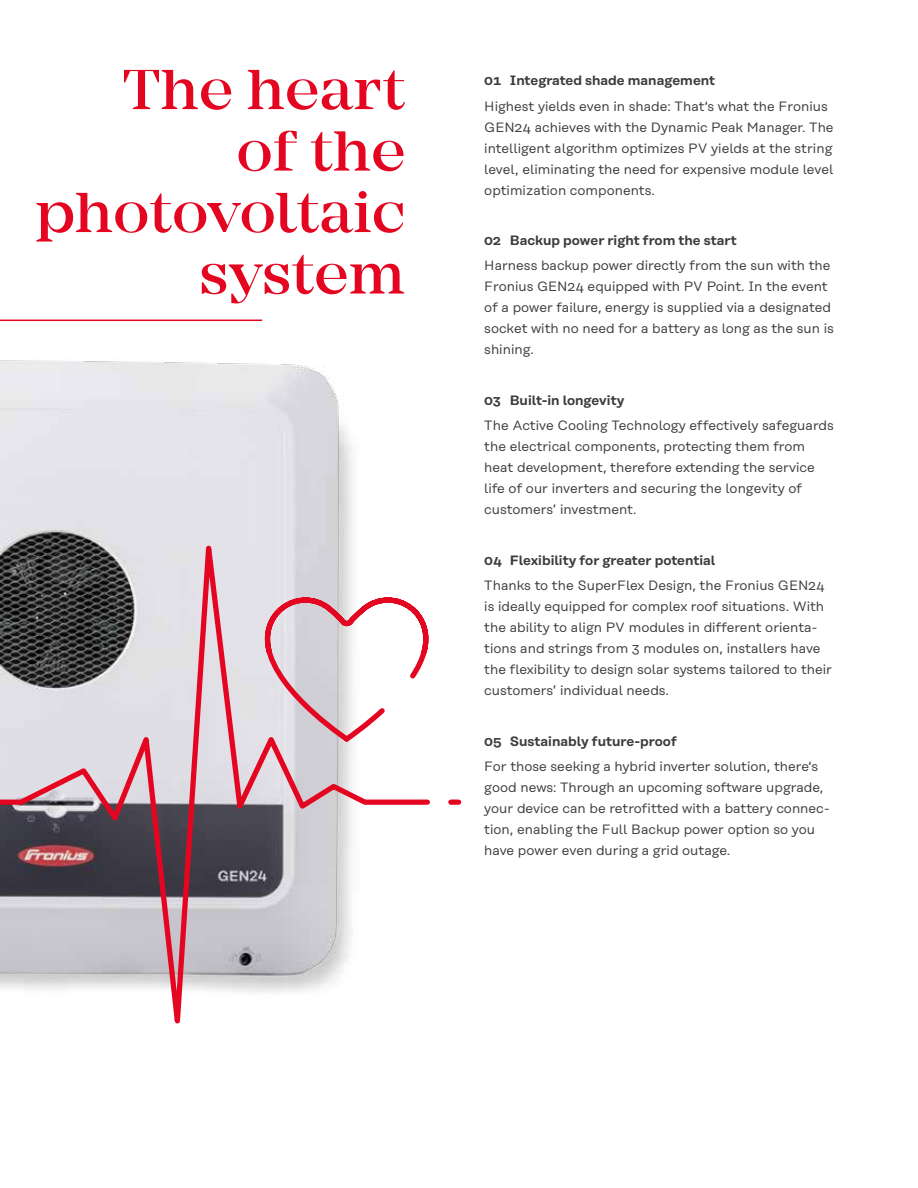
<style>
.page{position:relative;width:918px;height:1188px;background:#fff}
.page>*{position:absolute;margin:0;border:0;box-sizing:border-box;transform-origin:0 0}
.t1{font:500 58.5px/61.5px "Mirador";color:#e40521;text-align:right}
.t2{font:13.5px/21px "Rational Text";color:#3c3c3b}
.t3{font:600 13.5px "Rational Text";color:#3c3c3b}
</style>
<div class="page">
<img style="left:0;top:360px;width:353px;height:132px">
<svg style="left:0;top:492px;width:462px;height:532px"></svg>
<svg style="left:222px;top:595px;width:220px;height:161px"></svg>
<hr style="left:0;top:320px;width:262px;height:1px;background:#e40521">
<h1 class="t1" style="left:35px;top:59px;width:372px">The heart<br>of the photovoltaic system</h1>
<p class="t3" style="left:484px;top:73px;width:232px">01 Integrated shade management</p>
<p class="t2" style="left:484px;top:95px;width:351px">Highest yields even in shade: That‘s what the Fronius GEN24 achieves with the Dynamic Peak Manager. The intelligent algorithm optimizes PV yields at the string level, eliminating the need for expensive module level optimization components.</p>
<p class="t3" style="left:484px;top:232px;width:254px">02 Backup power right from the start</p>
<p class="t2" style="left:484px;top:255px;width:351px">Harness backup power directly from the sun with the Fronius GEN24 equipped with PV Point. In the event of a power failure, energy is supplied via a designated socket with no need for a battery as long as the sun is shining.</p>
<p class="t3" style="left:484px;top:392px;width:142px">03 Built-in longevity</p>
<p class="t2" style="left:484px;top:415px;width:351px">The Active Cooling Technology effectively safeguards the electrical components, protecting them from heat development, therefore extending the service life of our inverters and securing the longevity of customers’ investment.</p>
<p class="t3" style="left:484px;top:552px;width:233px">04 Flexibility for greater potential</p>
<p class="t2" style="left:484px;top:575px;width:349px">Thanks to the SuperFlex Design, the Fronius GEN24 is ideally equipped for complex roof situations. With the ability to align PV modules in different orienta&shy;tions and strings from 3 modules on, installers have the flexibility to design solar systems tailored to their customers’ individual needs.</p>
<p class="t3" style="left:484px;top:733px;width:194px">05 Sustainably future-proof</p>
<p class="t2" style="left:484px;top:756px;width:347px">For those seeking a hybrid inverter solution, there‘s good news: Through an upcoming software upgrade, your device can be retrofitted with a battery connec&shy;tion, enabling the Full Backup power option so you have power even during a grid outage.</p>
</div>
